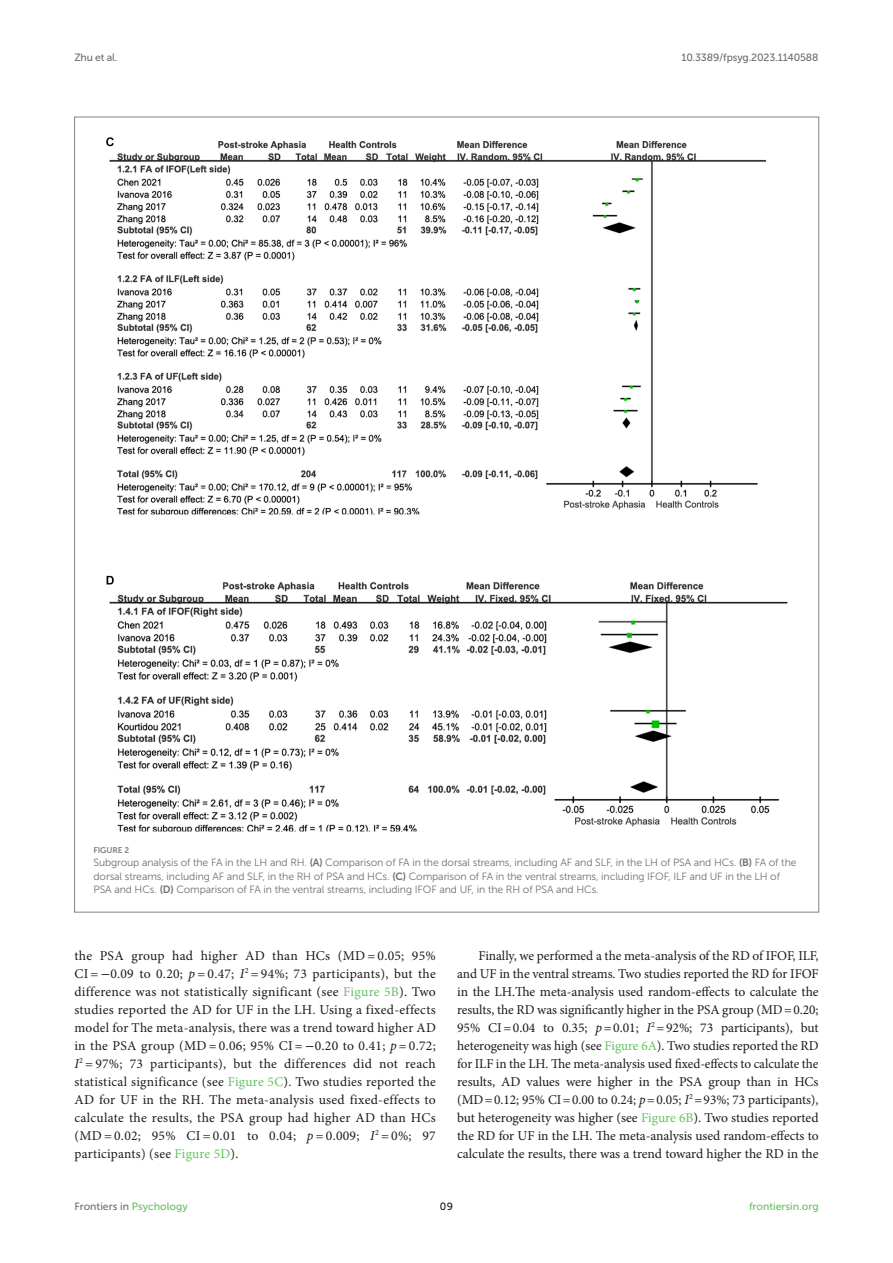
<style>
.page{position:relative;width:893px;height:1263px;background:#fff}
.page>*{position:absolute;margin:0;border:0;box-sizing:border-box;transform-origin:0 0}
.TEXT{font:13.5px/18px "Minion Pro";color:#1b1c1b;text-align:justify}
.FIG_LEG{font:10.5px/13.5px "Museo Sans 300";letter-spacing:-.01em;color:#706f70}
.t1{font:10.5px "Museo Sans 500";letter-spacing:-.015em;color:#706f70}
.t2{font:10.5px "Museo Sans 500";color:#65c161}
.t3{font:10.5px "Museo Sans 500";color:#1b1c1b}
.FIG_HD{font:8.25px "Museo Sans 700";letter-spacing:-.01em;color:#7e7f7f}
.s1{font-family:"Museo Sans 700"}
.s2{font-family:"STIX General"}
.s3{font-style:italic}
.s4{color:#65c161}
</style>
<div class="page">
<img style="left:106px;top:137px;width:682px;height:695px">
<p class="t1" style="left:74px;top:51px;width:45px">Zhu et al.</p>
<p class="t1" style="left:681px;top:51px;width:139px">10.3389/fpsyg.2023.1140588</p>
<p class="FIG_HD" style="left:94px;top:845px;width:37px">FIGURE 2</p>
<p class="FIG_LEG" style="left:94px;top:856px;width:705px">Subgroup analysis of the FA in the LH and RH. <span class="s1">(A)</span> Comparison of FA in the dorsal streams, including AF and SLF, in the LH of PSA and HCs. <span class="s1">(B)</span> FA of the dorsal streams, including AF and SLF, in the RH of PSA and HCs. <span class="s1">(C)</span> Comparison of FA in the ventral streams, including IFOF, ILF and UF in the LH of<br>PSA and HCs. <span class="s1">(D)</span> Comparison of FA in the ventral streams, including IFOF and UF, in the RH of PSA and HCs.</p>
<p class="TEXT" style="left:74px;top:947px;width:363px">the PSA group had higher AD than HCs (MD = 0.05; 95% CI =<span class="s2">−</span>0.09 to 0.20; <span class="s3">p</span> = 0.47; <span class="s3">I</span><sup>2</sup> = 94%; 73 participants), but the difference was not statistically significant (see <span class="s4">Figure 5B</span>). Two studies reported the AD for UF in the LH. Using a fixed-effects model for The meta-analysis, there was a trend toward higher AD in the PSA group (MD = 0.06; 95% CI =<span class="s2">−</span>0.20 to 0.41; <span class="s3">p</span> = 0.72; <span class="s3">I</span><sup>2</sup> = 97%; 73 participants), but the differences did not reach statistical significance (see <span class="s4">Figure 5C</span>). Two studies reported the AD for UF in the RH. The meta-analysis used fixed-effects to calculate the results, the PSA group had higher AD than HCs (MD = 0.02; 95% CI = 0.01 to 0.04; <span class="s3">p</span> = 0.009; <span class="s3">I</span><sup>2</sup> = 0%; 97 participants) (see <span class="s4">Figure 5D</span>).</p>
<p class="TEXT" style="left:457px;top:947px;width:363px;text-indent:21px">Finally, we performed a the meta-analysis of the RD of IFOF, ILF, and UF in the ventral streams. Two studies reported the RD for IFOF in the LH.The meta-analysis used random-effects to calculate the results, the RD was significantly higher in the PSA group (MD=0.20; 95% CI=0.04 to 0.35; <span class="s3">p</span>=0.01; <span class="s3">I</span><sup>2</sup> =92%; 73 participants), but heterogeneity was high (see <span class="s4">Figure 6A</span>). Two studies reported the RD for ILF in the LH. The meta-analysis used fixed-effects to calculate the results, AD values were higher in the PSA group than in HCs (MD=0.12; 95% CI=0.00 to 0.24; <span class="s3">p</span>=0.05; <span class="s3">I</span><sup>2</sup> =93%; 73 participants), but heterogeneity was higher (see <span class="s4">Figure 6B</span>). Two studies reported the RD for UF in the LH. The meta-analysis used random-effects to calculate the results, there was a trend toward higher the RD in the</p>
<p class="t1" style="left:74px;top:1200px;width:115px">Frontiers in <span class="s4">Psychology</span></p>
<p class="t3" style="left:440px;top:1200px;width:15px">09</p>
<p class="t2" style="left:749px;top:1200px;width:71px">frontiersin.org</p>
</div>
